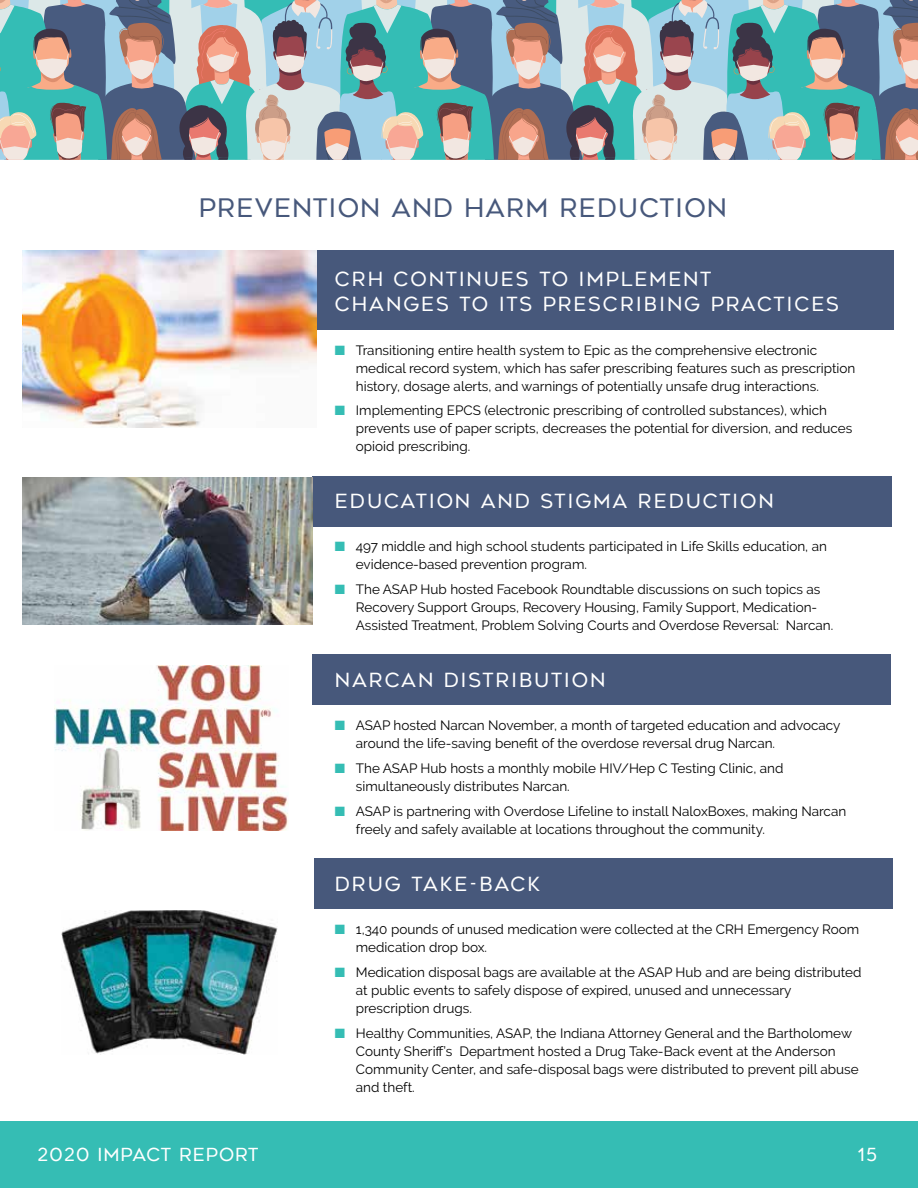
<style>
.page{position:relative;width:918px;height:1188px;background:#fff}
.page>*{position:absolute;margin:0;border:0;box-sizing:border-box;transform-origin:0 0}
.t1{font:25.5px "Geometos Neue";letter-spacing:.05em;color:#47587b}
.t2{font:19.5px/25.5px "Geometos Neue";letter-spacing:.1em;color:#fff}
.t3{font:18px "Geometos Neue";letter-spacing:.05em;color:#fff}
.t4{font:13.5px/18px "Raleway";color:#000}
.s1{color:#35bdb4}
</style>
<div class="page">
<div style="left:0;top:1121px;width:918px;height:67px;background:#35bdb4"></div>
<div style="left:314px;top:858px;width:578px;height:51px;background:#47587b"></div>
<div style="left:313px;top:654px;width:578px;height:51px;background:#47587b"></div>
<div style="left:312px;top:477px;width:579px;height:50px;background:#47587b"></div>
<div style="left:312px;top:250px;width:581px;height:80px;background:#47587b"></div>
<svg style="left:0;top:0;width:918px;height:160px;background:#8ea5a9"></svg>
<img style="left:54px;top:665px;width:234px;height:165px">
<img style="left:23px;top:477px;width:289px;height:147px">
<img style="left:62px;top:910px;width:216px;height:145px">
<img style="left:23px;top:250px;width:293px;height:178px">
<h1 class="t1" style="left:199px;top:193px;width:530px">PREVENTION AND HARM REDUCTION</h1>
<h2 class="t2" style="left:335px;top:266px;width:506px">CRH CONTINUES TO IMPLEMENT<br>CHANGES TO ITS PRESCRIBING PRACTICES</h2>
<p class="t4" style="left:356px;top:341px;width:501px;text-indent:-21px"><span class="s1">■</span> Transitioning entire health system to Epic as the comprehensive electronic medical record system, which has safer prescribing features such as prescription history, dosage alerts, and warnings of potentially unsafe drug interactions.</p>
<p class="t4" style="left:356px;top:401px;width:498px;text-indent:-21px"><span class="s1">■</span> Implementing EPCS (electronic prescribing of controlled substances), which prevents use of paper scripts, decreases the potential for diversion, and reduces opioid prescribing.</p>
<h2 class="t2" style="left:335px;top:489px;width:440px">EDUCATION AND STIGMA REDUCTION</h2>
<p class="t4" style="left:356px;top:537px;width:473px;text-indent:-21px"><span class="s1">■</span> 497 middle and high school students participated in Life Skills education, an evidence-based prevention program.</p>
<p class="t4" style="left:356px;top:580px;width:479px;text-indent:-21px"><span class="s1">■</span> The ASAP Hub hosted Facebook Roundtable discussions on such topics as<br>Recovery Support Groups, Recovery Housing, Family Support, Medication-<br>Assisted Treatment, Problem Solving Courts and Overdose Reversal: Narcan.</p>
<h2 class="t2" style="left:335px;top:667px;width:272px">NARCAN DISTRIBUTION</h2>
<p class="t4" style="left:356px;top:716px;width:486px;text-indent:-21px"><span class="s1">■</span> ASAP hosted Narcan November, a month of targeted education and advocacy around the life-saving benefit of the overdose reversal drug Narcan.</p>
<p class="t4" style="left:356px;top:759px;width:429px;text-indent:-21px"><span class="s1">■</span> The ASAP Hub hosts a monthly mobile HIV/Hep C Testing Clinic, and simultaneously distributes Narcan.</p>
<p class="t4" style="left:356px;top:802px;width:492px;text-indent:-21px"><span class="s1">■</span> ASAP is partnering with Overdose Lifeline to install NaloxBoxes, making Narcan freely and safely available at locations throughout the community.</p>
<h2 class="t2" style="left:335px;top:871px;width:207px">DRUG TAKE-BACK</h2>
<p class="t4" style="left:356px;top:920px;width:505px;text-indent:-21px"><span class="s1">■</span> 1,340 pounds of unused medication were collected at the CRH Emergency Room medication drop box.</p>
<p class="t4" style="left:356px;top:963px;width:507px;text-indent:-21px"><span class="s1">■</span> Medication disposal bags are available at the ASAP Hub and are being distributed at public events to safely dispose of expired, unused and unnecessary prescription drugs.</p>
<p class="t4" style="left:356px;top:1024px;width:504px;text-indent:-21px"><span class="s1">■</span> Healthy Communities, ASAP, the Indiana Attorney General and the Bartholomew County Sheriff’s Department hosted a Drug Take-Back event at the Anderson Community Center, and safe-disposal bags were distributed to prevent pill abuse and theft.</p>
<h3 class="t3" style="left:37px;top:1144px;width:223px">2020 IMPACT REPORT</h3>
<h3 class="t3" style="left:857px;top:1144px;width:21px">15</h3>
</div>
